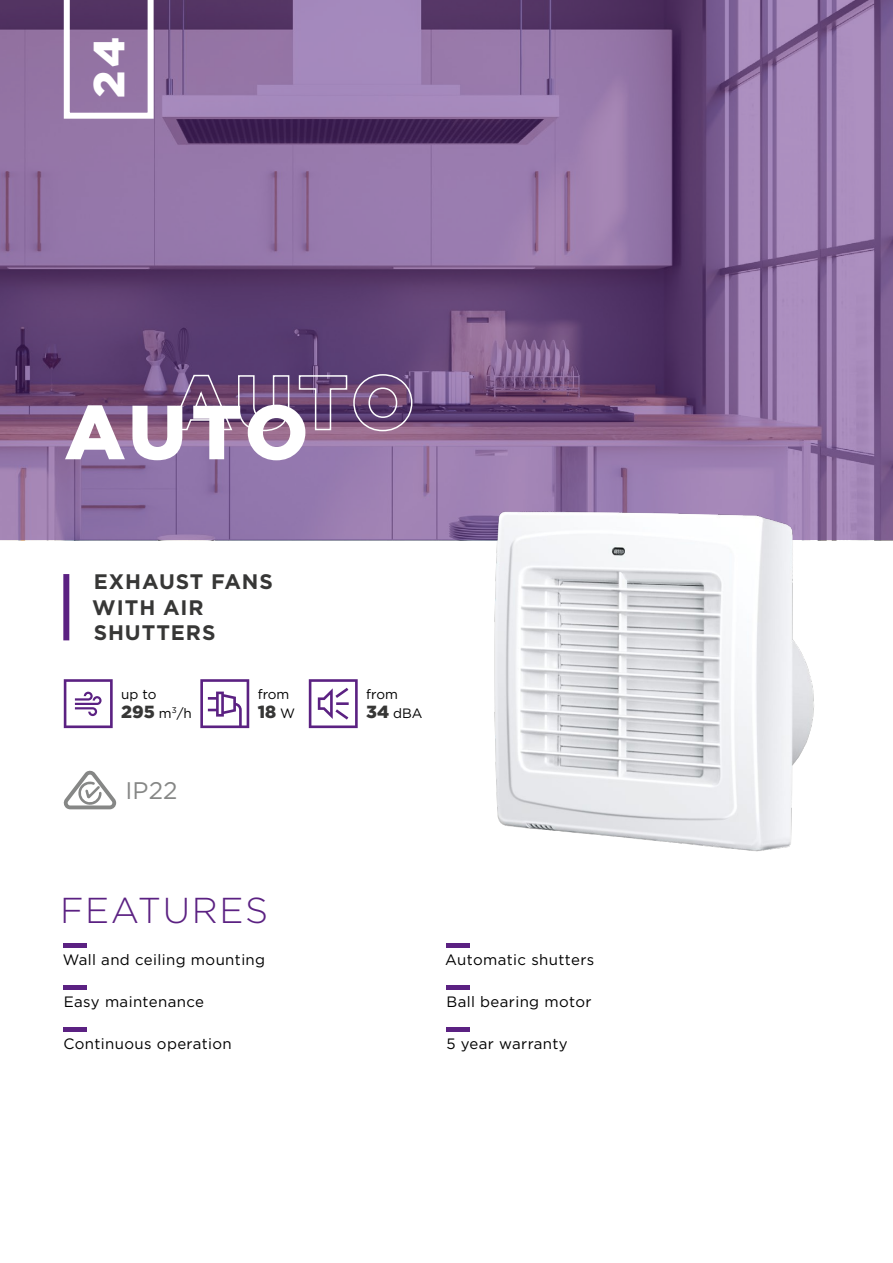
<style>
.page{position:relative;width:893px;height:1263px;background:#fff}
.page>*{position:absolute;margin:0;border:0;box-sizing:border-box;transform-origin:0 0}
.t1{font:900 76.5px "Gotham Pro";color:#fff}
.t2{font:58.5px/42px "Gotham Pro";color:#5b2182;text-align:justify}
.t3{font:900 43.5px "Gotham Pro";color:#fff}
.t4{font:300 36px "Gotham Pro";letter-spacing:.045em;color:#5b2182}
.t5{font:24px "Gotham Pro";color:#868786}
.t6{font:700 21px/25.5px "Gotham Pro";letter-spacing:.045em;color:#373736}
.t7{font:900 17.55px "Gotham Pro";color:#373736}
.t8{font:15px "Gotham Pro";letter-spacing:.025em;color:#000}
.t9{font:13.5px/18.5px "Gotham Pro";color:#000}
.s1{font-weight:400;font-size:13.5px;color:#000}
.s2{font-weight:900;font-size:17.55px;color:#373736}
</style>
<div class="page">
<svg style="left:0;top:0;width:893px;height:540px;background:#856698"></svg>
<div style="left:63px;top:574px;width:6px;height:66px;background:#5b2182"></div>
<svg style="left:64px;top:679px;width:49px;height:49px"></svg>
<svg style="left:63px;top:770px;width:53px;height:39px"></svg>
<svg style="left:169px;top:374px;width:121px;height:58px;background:#795a82"></svg>
<svg style="left:298px;top:373px;width:115px;height:59px;background:#7a5b83"></svg>
<svg style="left:309px;top:679px;width:49px;height:49px"></svg>
<svg style="left:200px;top:679px;width:49px;height:49px"></svg>
<img style="left:487px;top:502px;width:329px;height:350px">
<svg style="left:64px;top:0;width:90px;height:119px"></svg>
<h3 class="t3" style="left:84px;top:98px;width:62px;rotate:-90deg">24</h3>
<h1 class="t1" style="left:65px;top:388px;width:245px">AUTO</h1>
<h3 class="t6" style="left:92px;top:569px;width:182px">EXHAUST FANS<br>WITH AIR<br>SHUTTERS</h3>
<p class="t9" style="left:121px;top:685px;width:37px">up to</p>
<p class="t7" style="left:121px;top:701px;width:72px">295 <span class="s1">m</span><sup>3</sup><span class="s1">/h</span></p>
<h3 class="t5" style="left:126px;top:777px;width:53px">IP22</h3>
<p class="t9" style="left:258px;top:685px;width:33px">from</p>
<p class="t7" style="left:258px;top:701px;width:39px">18 <span class="s1">W</span></p>
<p class="t9" style="left:366px;top:685px;width:58px">from<br><span class="s2">34</span> dBA</p>
<h3 class="t4" style="left:60px;top:890px;width:210px">FEATURES</h3>
<p class="t8" style="left:63px;top:951px;width:204px">Wall and ceiling mounting</p>
<p class="t8" style="left:64px;top:993px;width:142px">Easy maintenance</p>
<p class="t8" style="left:64px;top:1035px;width:170px">Continuous operation</p>
<h2 class="t2" style="left:60px;top:921px;width:32px">– – –</h2>
<h2 class="t2" style="left:443px;top:921px;width:32px">– – –</h2>
<p class="t8" style="left:445px;top:951px;width:151px">Automatic shutters</p>
<p class="t8" style="left:446px;top:993px;width:147px">Ball bearing motor</p>
<p class="t8" style="left:446px;top:1035px;width:123px">5 year warranty</p>
</div>
